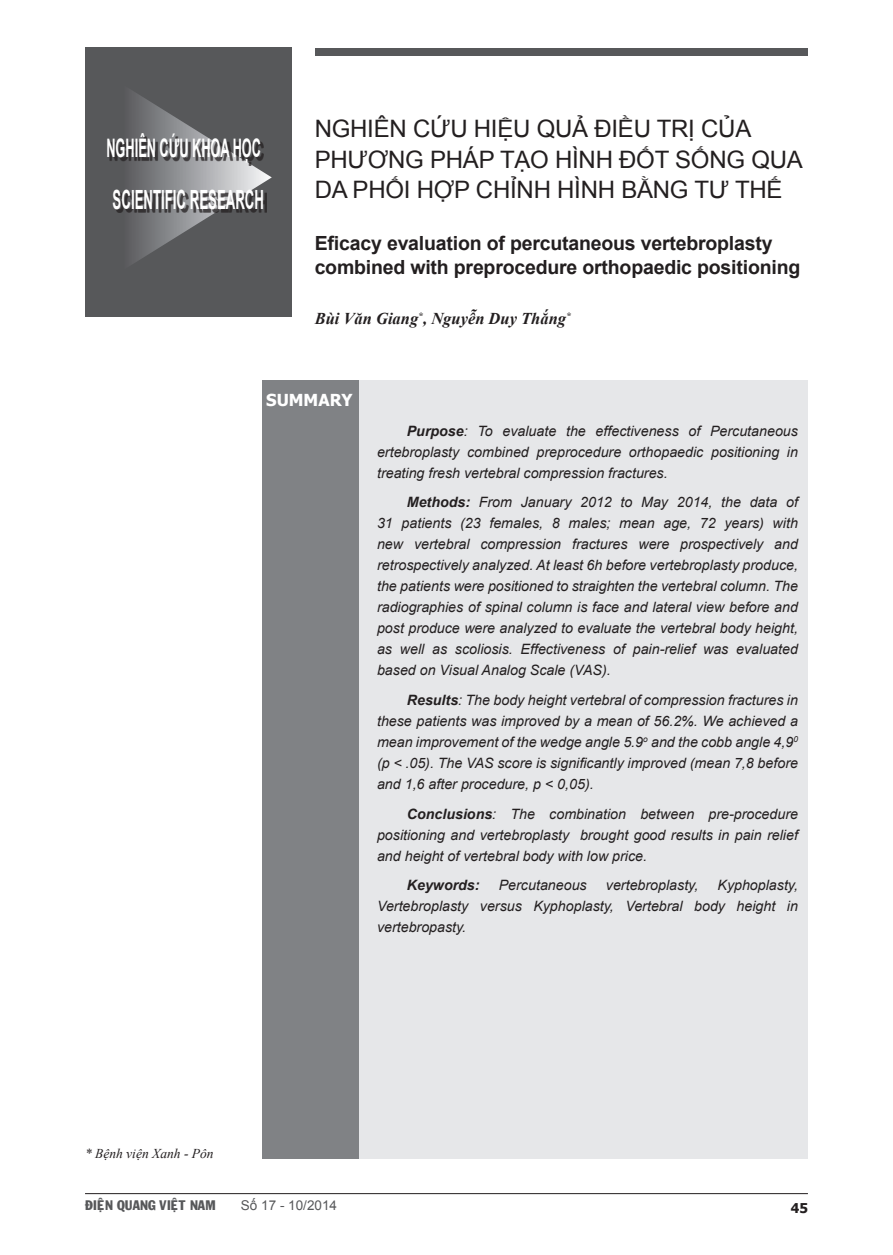
<style>
.page{position:relative;width:893px;height:1255px;background:#fff}
.page>*{position:absolute;margin:0;border:0;box-sizing:border-box;transform-origin:0 0}
.t1{font:700 26.4px "Arial";color:#fff;scale:.5 1}
.t2{font:700 25.5px "Arial";color:#fff;scale:.5 1}
.t3{font:24px/30px "Arial";letter-spacing:-.01em;color:#231f20}
.t4{font:700 19.5px/23.4px "Arial";letter-spacing:-.01em;color:#231f20}
.t5{font:italic 700 16.5px "Times New Roman";color:#231f20}
.t6{font:700 16.5px "Tahoma";color:#fff}
.t7{font:italic 14.25px/21px "Arial";color:#231f20;text-align:justify}
.t8{font:italic 700 14.25px "Arial";color:#231f20}
.t9{font:13.5px "VNI Franko";color:#57585a}
.t10{font:italic 13.5px "Times New Roman";color:#231f20}
.t11{font:13.5px "Arial";color:#57585a}
.t12{font:700 13.5px "Tahoma";color:#231f20}
.s1{font-weight:700}
</style>
<div class="page">
<hr style="left:85px;top:1193px;width:723px;height:1px;background:#231f20">
<div style="left:85px;top:48px;width:207px;height:269px;background:#57585a"></div>
<svg style="left:132px;top:91px;width:140px;height:173px"></svg>
<div style="left:110px;top:136px;width:154px;height:30px;background:#231f20;opacity:.75"></div>
<div style="left:115px;top:192px;width:152px;height:21px;background:#231f20;opacity:.75"></div>
<div style="left:316px;top:48px;width:492px;height:7px;background:#57585a"></div>
<div style="left:263px;top:380px;width:545px;height:778px;background:#e6e7e9"></div>
<div style="left:262px;top:380px;width:96px;height:778px;background:#808285"></div>
<h2 class="t2" style="left:106px;top:131px;width:311px">NGHIÊN CỨU KHOA HỌC</h2>
<h1 class="t1" style="left:113px;top:182px;width:304px">SCIENTIFIC RESEARCH</h1>
<h3 class="t3" style="left:315px;top:114px;width:490px">NGHIÊN CỨU HIỆU QUẢ ĐIỀU TRỊ CỦA<br>PHƯƠNG PHÁP TẠO HÌNH ĐỐT SỐNG QUA<br>DA PHỐI HỢP CHỈNH HÌNH BẰNG TƯ THẾ</h3>
<h3 class="t4" style="left:315px;top:232px;width:487px">Eficacy evaluation of percutaneous vertebroplasty combined with preprocedure orthopaedic positioning</h3>
<p class="t5" style="left:315px;top:307px;width:258px">Bùi Văn Giang<sup>*</sup>, Nguyễn Duy Thắng<sup>*</sup></p>
<p class="t6" style="left:266px;top:388px;width:88px">SUMMARY</p>
<p class="t7" style="left:377px;top:420px;width:422px;text-indent:30px"><span class="s1">Purpose</span>: To evaluate the effectiveness of Percutaneous ertebroplasty combined preprocedure orthopaedic positioning in treating fresh vertebral compression fractures.</p>
<p class="t7" style="left:377px;top:492px;width:422px;text-indent:30px"><span class="s1">Methods:</span> From January 2012 to May 2014, the data of 31 patients (23 females, 8 males; mean age, 72 years) with new vertebral compression fractures were prospectively and retrospectively analyzed. At least 6h before vertebroplasty produce, the patients were positioned to straighten the vertebral column. The radiographies of spinal column is face and lateral view before and post produce were analyzed to evaluate the vertebral body height, as well as scoliosis. Effectiveness of pain-relief was evaluated based on Visual Analog Scale (VAS).</p>
<p class="t7" style="left:377px;top:689px;width:422px;text-indent:30px"><span class="s1">Results</span>: The body height vertebral of compression fractures in these patients was improved by a mean of 56.2%. We achieved a mean improvement of the wedge angle 5.9<sup>o</sup> and the cobb angle 4,9<sup>0 </sup>(p &lt; .05). The VAS score is significantly improved (mean 7,8 before and 1,6 after procedure, p &lt; 0,05).</p>
<p class="t7" style="left:377px;top:803px;width:422px;text-indent:30px"><span class="s1">Conclusions</span>: The combination between pre-procedure positioning and vertebroplasty brought good results in pain relief and height of vertebral body with low price.</p>
<p class="t8" style="left:407px;top:875px;width:74px">Keywords:</p>
<p class="t7" style="left:499px;top:874px;width:89px">Percutaneous</p>
<p class="t7" style="left:606px;top:874px;width:94px">vertebroplasty,</p>
<p class="t7" style="left:377px;top:874px;width:422px;text-indent:340px">Kyphoplasty, Vertebroplasty versus Kyphoplasty, Vertebral body height in vertebropasty.</p>
<p class="t10" style="left:85px;top:1144px;width:130px">* Bệnh viện Xanh - Pôn</p>
<p class="t9" style="left:85px;top:1194px;width:132px">ÑIEÄN QUANG VIEÄT NAM</p>
<p class="t11" style="left:241px;top:1196px;width:98px">Số 17 - 10/2014</p>
<p class="t12" style="left:791px;top:1198px;width:19px">45</p>
</div>
